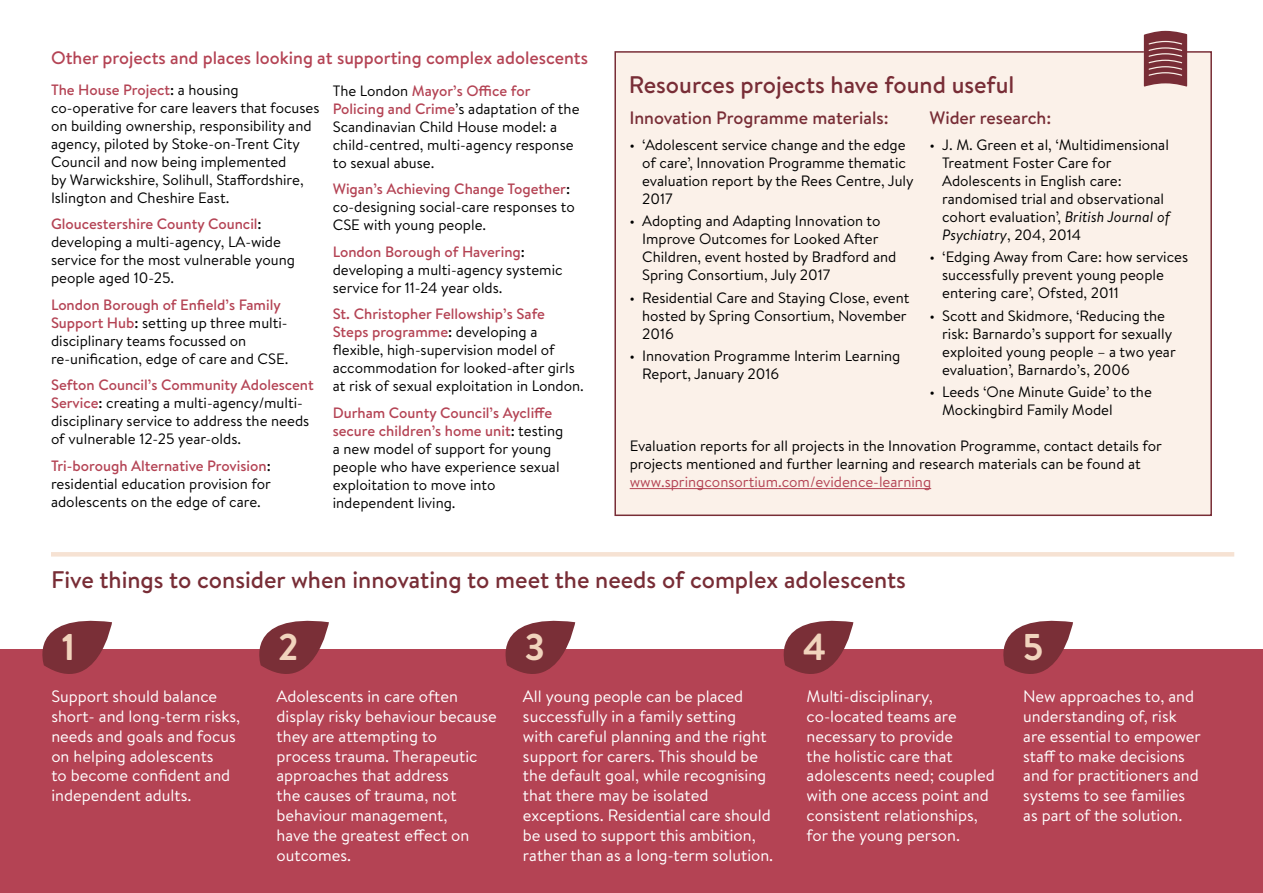
<style>
.page{position:relative;width:1263px;height:893px;background:#fff}
.page>*{position:absolute;margin:0;border:0;box-sizing:border-box;transform-origin:0 0}
.t1{font:700 37.2px "Brandon Text";color:#f1d4bd}
.t2{font:500 24px "Brandon Text";color:#782d36}
.t3{font:500 18px "Brandon Text";color:#b44354}
.t4{font:500 18px "Brandon Text";color:#782d36}
.t5{font:16.5px/19.8px "Brandon Text";color:#fff}
.t6{font:15px/18px "Brandon Text";color:#000}
.t7{font:15px "Brandon Text";color:#b44354}
.s1{font-weight:500;color:#b44354}
.s2{font-weight:500}
.s3{font-style:italic}
</style>
<div class="page">
<div style="left:0;top:650px;width:1263px;height:243px;background:#b44354"></div>
<svg style="left:987px;top:620px;width:86px;height:54px"></svg>
<svg style="left:767px;top:620px;width:86px;height:54px"></svg>
<svg style="left:489px;top:620px;width:86px;height:54px"></svg>
<svg style="left:243px;top:620px;width:86px;height:54px"></svg>
<svg style="left:26px;top:620px;width:86px;height:54px"></svg>
<div style="left:614px;top:51px;width:598px;height:465px;background:#fbf1e9;border:2px solid #782d36"></div>
<svg style="left:1144px;top:31px;width:43px;height:56px;background:#8d4d54"></svg>
<hr style="left:630px;top:488px;width:301px;height:1px;background:#b44354">
<div style="left:51px;top:552px;width:1183px;height:5px;background:#f6e2d3"></div>
<p class="t3" style="left:51px;top:45px;width:538px">Other projects and places looking at supporting complex adolescents</p>
<p class="t6" style="left:51px;top:80px;width:270px"><span class="s1">The House Project</span><span class="s2">:</span> a housing co-operative for care leavers that focuses on building ownership, responsibility and agency, piloted by Stoke-on-Trent City Council and now being implemented<br>by Warwickshire, Solihull, Staffordshire, Islington and Cheshire East.</p>
<p class="t6" style="left:51px;top:215px;width:245px"><span class="s1">Gloucestershire County Council</span><span class="s2">: </span>developing a multi-agency, LA-wide service for the most vulnerable young people aged 10-25.</p>
<p class="t6" style="left:51px;top:295px;width:239px"><span class="s1">London Borough of Enfield’s Family Support Hub</span><span class="s2">:</span> setting up three multi&shy;disciplinary teams focussed on re-unification, edge of care and CSE.</p>
<p class="t6" style="left:51px;top:376px;width:264px"><span class="s1">Sefton Council’s Community Adolescent Service</span><span class="s2">:</span> creating a multi-agency/multi&shy;disciplinary service to address the needs of vulnerable 12-25 year-olds.</p>
<p class="t6" style="left:51px;top:456px;width:221px;text-align:justify"><span class="s1">Tri-borough Alternative Provision</span><span class="s2">: </span>residential education provision for adolescents on the edge of care.</p>
<p class="t6" style="left:333px;top:81px;width:248px">The London <span class="s1">Mayor’s Office for<br>Policing and Crime</span>’s adaptation of the<br>Scandinavian Child House model: a child-centred, multi-agency response to sexual abuse.</p>
<p class="t6" style="left:333px;top:180px;width:243px"><span class="s1">Wigan’s Achieving Change Together</span><span class="s2">: </span>co-designing social-care responses to<br>CSE with young people.</p>
<p class="t6" style="left:333px;top:242px;width:231px"><span class="s1">London Borough of Havering</span><span class="s2">: </span>developing a multi-agency systemic service for 11-24 year olds.</p>
<p class="t6" style="left:333px;top:305px;width:253px"><span class="s1">St. Christopher Fellowship’s Safe Steps programme</span><span class="s2">:</span> developing a flexible, high-supervision model of accommodation for looked-after girls at risk of sexual exploitation in London.</p>
<p class="t6" style="left:333px;top:403px;width:232px"><span class="s1">Durham County Council’s Aycliffe secure children’s home unit</span><span class="s2">:</span> testing a new model of support for young people who have experience sexual exploitation to move into independent living.</p>
<h2 class="t2" style="left:629px;top:68px;width:387px">Resources projects have found useful</h2>
<p class="t4" style="left:629px;top:105px;width:261px">Innovation Programme materials:</p>
<p class="t6" style="left:642px;top:135px;width:273px;text-indent:-13px">• ‘Adolescent service change and the edge of care’, Innovation Programme thematic evaluation report by the Rees Centre, July<br>2017</p>
<p class="t6" style="left:642px;top:212px;width:256px;text-indent:-13px">• Adopting and Adapting Innovation to Improve Outcomes for Looked After Children, event hosted by Bradford and Spring Consortium, July 2017</p>
<p class="t6" style="left:642px;top:288px;width:269px;text-indent:-13px">• Residential Care and Staying Close, event hosted by Spring Consortium, November<br>2016</p>
<p class="t6" style="left:642px;top:346px;width:260px;text-indent:-13px">• Innovation Programme Interim Learning<br>Report, January 2016</p>
<p class="t4" style="left:929px;top:105px;width:123px">Wider research:</p>
<p class="t6" style="left:942px;top:135px;width:229px;text-indent:-13px">• J. M. Green et al, ‘Multidimensional<br>Treatment Foster Care for<br>Adolescents in English care: randomised trial and observational cohort evaluation’, <span class="s3">British Journal of<br>Psychiatry</span>, 204, 2014</p>
<p class="t6" style="left:942px;top:248px;width:247px;text-indent:-13px">• ‘Edging Away from Care: how services successfully prevent young people entering care’, Ofsted, 2011</p>
<p class="t6" style="left:942px;top:306px;width:235px;text-indent:-13px">• Scott and Skidmore, ‘Reducing the risk: Barnardo’s support for sexually exploited young people – a two year evaluation’, Barnardo’s, 2006</p>
<p class="t6" style="left:942px;top:382px;width:211px;text-indent:-13px">• Leeds ‘One Minute Guide’ to the<br>Mockingbird Family Model</p>
<p class="t6" style="left:630px;top:436px;width:534px">Evaluation reports for all projects in the Innovation Programme, contact details for projects mentioned and further learning and research materials can be found at</p>
<p class="t7" style="left:630px;top:472px;width:303px">www.springconsortium.com/evidence-learning</p>
<h2 class="t2" style="left:51px;top:564px;width:856px">Five things to consider when innovating to meet the needs of complex adolescents</h2>
<h1 class="t1" style="left:61px;top:622px;width:15px">1</h1>
<h1 class="t1" style="left:278px;top:622px;width:22px">2</h1>
<h1 class="t1" style="left:524px;top:622px;width:22px">3</h1>
<h1 class="t1" style="left:803px;top:622px;width:25px">4</h1>
<h1 class="t1" style="left:1022px;top:622px;width:23px">5</h1>
<p class="t5" style="left:51px;top:686px;width:190px">Support should balance short- and long-term risks, needs and goals and focus on helping adolescents<br>to become confident and independent adults.</p>
<p class="t5" style="left:1023px;top:686px;width:179px">New approaches to, and understanding of, risk are essential to empower staff to make decisions and for practitioners and systems to see families as part of the solution.</p>
<p class="t5" style="left:277px;top:686px;width:222px">Adolescents in care often display risky behaviour because they are attempting to<br>process trauma. Therapeutic approaches that address<br>the causes of trauma, not behaviour management,<br>have the greatest effect on outcomes.</p>
<p class="t5" style="left:523px;top:686px;width:252px">All young people can be placed successfully in a family setting<br>with careful planning and the right support for carers. This should be the default goal, while recognising that there may be isolated exceptions. Residential care should be used to support this ambition, rather than as a long-term solution.</p>
<p class="t5" style="left:806px;top:686px;width:190px">Multi-disciplinary, co-located teams are necessary to provide<br>the holistic care that adolescents need; coupled with one access point and consistent relationships, for the young person.</p>
</div>
